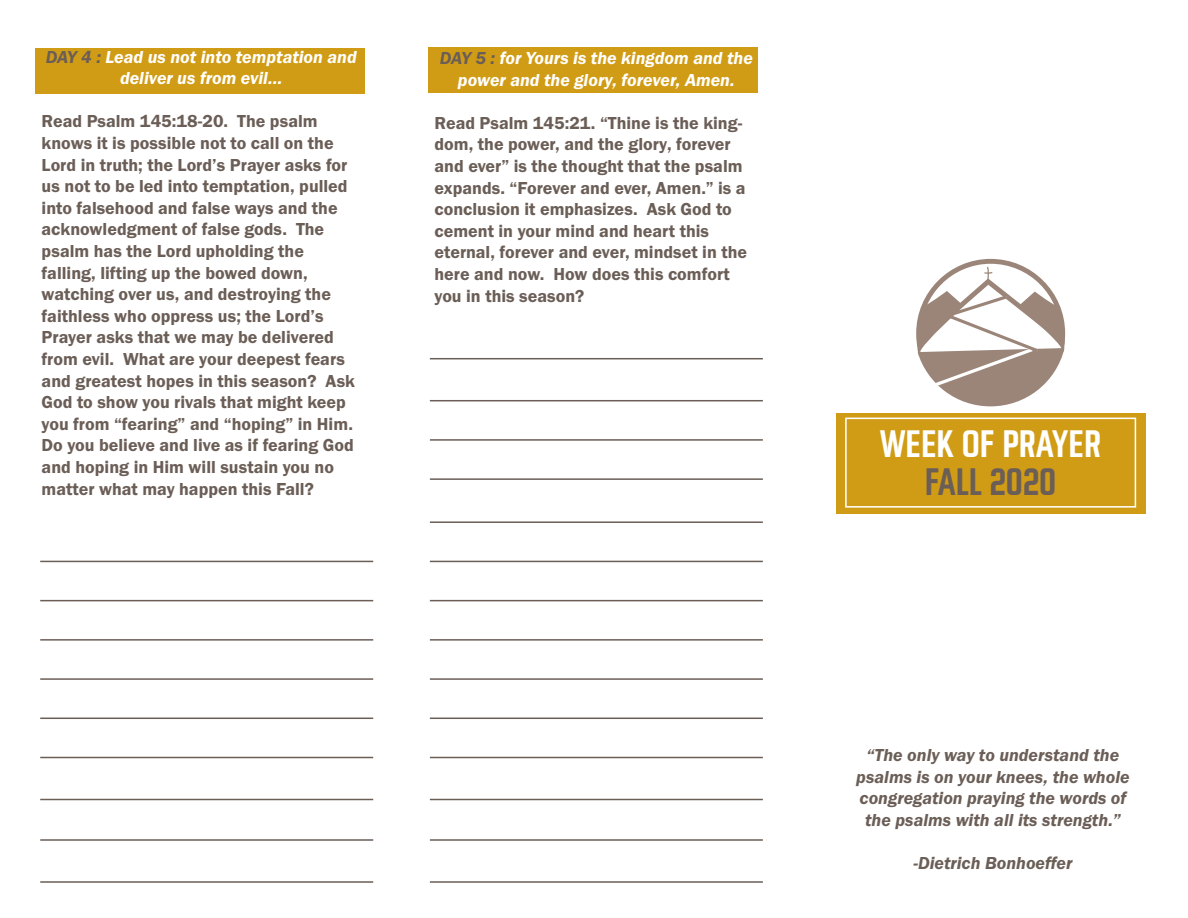
<style>
.page{position:relative;width:1188px;height:918px;background:#fff}
.page>*{position:absolute;margin:0;border:0;box-sizing:border-box;transform-origin:0 0}
.t1{font:600 38.1px "Clayton";color:#fff}
.t2{font:600 38.1px "Clayton";color:#6b5e57}
.t3{font:600 18px/21.6px "Franklin Gothic FS";color:#6b5e57}
.t4{font:italic 600 18px/21.6px "Franklin Gothic FS";color:#6b5e57;text-align:center}
.t5{font:italic 600 18px/21.6px "Franklin Gothic FS";color:#fff;text-align:center}
.s1{color:#6b5e57}
</style>
<div class="page">
<div style="left:36px;top:48px;width:329px;height:45px;background:#d19c15"></div>
<div style="left:836px;top:414px;width:309px;height:100px;background:#d19c15"></div>
<div style="left:845px;top:418px;width:291px;height:90px;border:2px solid #fff"></div>
<div style="left:428px;top:47px;width:330px;height:46px;background:#d19c15"></div>
<svg style="left:916px;top:259px;width:150px;height:147px"></svg>
<hr style="left:40px;top:561px;width:333px;height:1px;background:#6b5e57">
<hr style="left:40px;top:600px;width:333px;height:1px;background:#6b5e57">
<hr style="left:40px;top:639px;width:333px;height:2px;background:#6b5e57">
<hr style="left:40px;top:678px;width:333px;height:2px;background:#6b5e57">
<hr style="left:40px;top:718px;width:333px;height:1px;background:#6b5e57">
<hr style="left:40px;top:757px;width:333px;height:1px;background:#6b5e57">
<hr style="left:40px;top:799px;width:333px;height:1px;background:#6b5e57">
<hr style="left:40px;top:839px;width:333px;height:2px;background:#6b5e57">
<hr style="left:40px;top:881px;width:333px;height:2px;background:#6b5e57">
<hr style="left:430px;top:521px;width:333px;height:2px;background:#6b5e57">
<hr style="left:430px;top:561px;width:333px;height:1px;background:#6b5e57">
<hr style="left:430px;top:600px;width:333px;height:1px;background:#6b5e57">
<hr style="left:430px;top:639px;width:333px;height:2px;background:#6b5e57">
<hr style="left:430px;top:678px;width:333px;height:2px;background:#6b5e57">
<hr style="left:430px;top:718px;width:333px;height:1px;background:#6b5e57">
<hr style="left:430px;top:757px;width:333px;height:1px;background:#6b5e57">
<hr style="left:430px;top:799px;width:333px;height:1px;background:#6b5e57">
<hr style="left:430px;top:839px;width:333px;height:2px;background:#6b5e57">
<hr style="left:430px;top:881px;width:333px;height:2px;background:#6b5e57">
<hr style="left:430px;top:400px;width:333px;height:1px;background:#6b5e57">
<hr style="left:430px;top:439px;width:333px;height:2px;background:#6b5e57">
<hr style="left:430px;top:478px;width:333px;height:2px;background:#6b5e57">
<hr style="left:430px;top:358px;width:333px;height:1px;background:#6b5e57">
<p class="t5" style="left:46px;top:46px;width:313px"><span class="s1">DAY 4 :</span> Lead us not into temptation and deliver us from evil…</p>
<p class="t3" style="left:42px;top:111px;width:315px">Read Psalm 145:18-20. The psalm knows it is possible not to call on the Lord in truth; the Lord’s Prayer asks for us not to be led into temptation, pulled into falsehood and false ways and the acknowledgment of false gods. The psalm has the Lord upholding the falling, lifting up the bowed down, watching over us, and destroying the faithless who oppress us; the Lord’s Prayer asks that we may be delivered from evil. What are your deepest fears and greatest hopes in this season? Ask God to show you rivals that might keep you from “fearing” and “hoping” in Him.<br>Do you believe and live as if fearing God and hoping in Him will sustain you no matter what may happen this Fall?</p>
<p class="t5" style="left:440px;top:47px;width:315px"><span class="s1">DAY 5 :</span> for Yours is the kingdom and the power and the glory, forever, Amen.</p>
<p class="t3" style="left:435px;top:112px;width:314px">Read Psalm 145:21. “Thine is the king&shy;dom, the power, and the glory, forever and ever” is the thought that the psalm expands. “Forever and ever, Amen.” is a conclusion it emphasizes. Ask God to cement in your mind and heart this eternal, forever and ever, mindset in the here and now. How does this comfort you in this season?</p>
<h1 class="t1" style="left:880px;top:416px;width:223px">WEEK OF PRAYER</h1>
<h1 class="t2" style="left:925px;top:454px;width:133px">FALL 2020</h1>
<p class="t4" style="left:856px;top:745px;width:275px">“The only way to understand the psalms is on your knees, the whole congregation praying the words of the psalms with all its strength.”</p>
<p class="t4" style="left:913px;top:853px;width:160px">-Dietrich Bonhoeffer</p>
</div>
